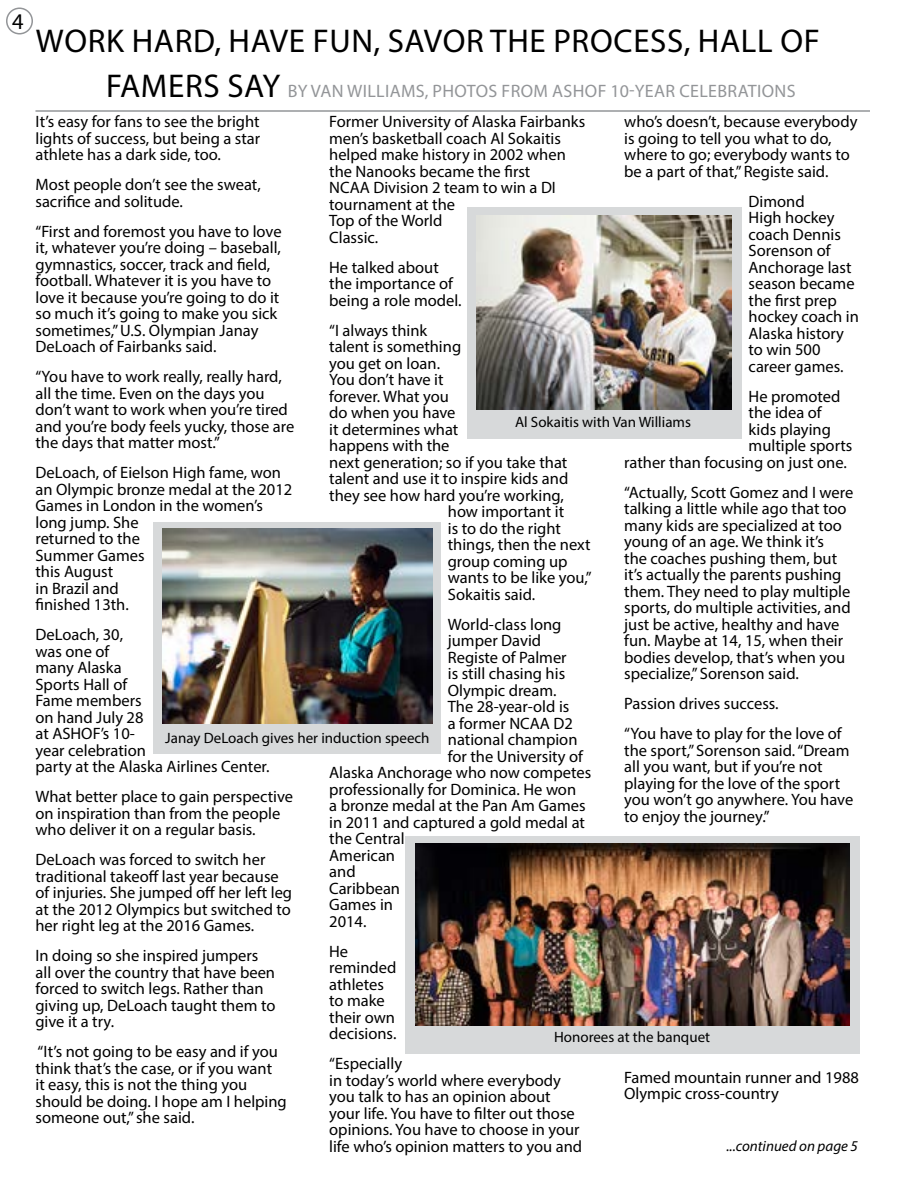
<style>
.page{position:relative;width:918px;height:1188px;background:#fff}
.page>*{position:absolute;margin:0;border:0;box-sizing:border-box;transform-origin:0 0}
.t1{font:33px "Myriad Pro";color:#000}
.t2{font:22.5px "Myriad Pro";color:#000}
.t3{font:18px "Myriad Pro";letter-spacing:.02em;color:#939598}
.t4{font:16.5px/16.5px "Myriad Pro";color:#000}
.t5{font:15px "Myriad Pro";color:#000}
.t6{font:italic 15px "Myriad Pro";color:#000}
</style>
<div class="page">
<div style="left:6px;top:8px;width:27px;height:26px;border:2px solid #939598;border-radius:50%"></div>
<hr style="left:35px;top:110px;width:835px;height:2px;background:#939598">
<div style="left:154px;top:522px;width:287px;height:232px;background:#d7d9da"></div>
<img style="left:162px;top:529px;width:270px;height:195px">
<div style="left:467px;top:207px;width:275px;height:232px;background:#d7d9da"></div>
<img style="left:477px;top:215px;width:255px;height:195px">
<div style="left:405px;top:836px;width:455px;height:217px;background:#d7d9da"></div>
<img style="left:415px;top:843px;width:434px;height:182px">
<h2 class="t2" style="left:12px;top:7px;width:13px">4</h2>
<h1 class="t1" style="left:36px;top:20px;width:50px">Work</h1>
<h1 class="t1" style="left:132px;top:20px;width:21px">hard</h1>
<h1 class="t1" style="left:214px;top:20px;width:34px">, have</h1>
<h1 class="t1" style="left:313px;top:20px;width:20px">fun</h1>
<h1 class="t1" style="left:374px;top:20px;width:34px">, savor</h1>
<h1 class="t1" style="left:490px;top:20px;width:20px">the</h1>
<h1 class="t1" style="left:553px;top:20px;width:20px">process</h1>
<h1 class="t1" style="left:684px;top:20px;width:55px">, Hall</h1>
<h1 class="t1" style="left:780px;top:20px;width:20px">of</h1>
<h1 class="t1" style="left:106px;top:65px;width:35px">Famers</h1>
<h1 class="t1" style="left:227px;top:65px;width:19px">say</h1>
<p class="t3" style="left:288px;top:80px;width:35px">by van</p>
<p class="t3" style="left:347px;top:80px;width:11px">williams</p>
<p class="t3" style="left:425px;top:80px;width:20px">, photos</p>
<p class="t3" style="left:502px;top:80px;width:13px">from</p>
<p class="t3" style="left:552px;top:80px;width:104px">ASHOF 10-Year</p>
<p class="t3" style="left:679px;top:80px;width:22px">Celebrations</p>
<p class="t4" style="left:35px;top:113px;width:226px;text-align:justify">It’s easy for fans to see the bright lights of success, but being a star athlete has a dark side, too.</p>
<p class="t4" style="left:35px;top:176px;width:227px">Most people don’t see the sweat, sacrifice and solitude.</p>
<p class="t4" style="left:35px;top:223px;width:248px">“First and foremost you have to love it, whatever you’re doing – baseball, gymnastics, soccer, track and field, football. Whatever it is you have to love it because you’re going to do it so much it’s going to make you sick sometimes,” U.S. Olympian Janay DeLoach of Fairbanks said.</p>
<p class="t4" style="left:35px;top:368px;width:260px">“You have to work really, really hard, all the time. Even on the days you don’t want to work when you’re tired and you’re body feels yucky, those are the days that matter most.”</p>
<p class="t4" style="left:35px;top:464px;width:258px">DeLoach, of Eielson High fame, won an Olympic bronze medal at the 2012<br>Games in London in the women’s long jump. She<br>returned to the<br>Summer Games<br>this August<br>in Brazil and<br>finished 13th.</p>
<p class="t4" style="left:35px;top:626px;width:236px">DeLoach, 30,<br>was one of<br>many Alaska<br>Sports Hall of<br>Fame members<br>on hand July 28<br>at ASHOF’s 10-<br>year celebration<br>party at the Alaska Airlines Center.</p>
<p class="t4" style="left:35px;top:788px;width:259px">What better place to gain perspective on inspiration than from the people who deliver it on a regular basis.</p>
<p class="t4" style="left:35px;top:851px;width:258px">DeLoach was forced to switch her traditional takeoff last year because of injuries. She jumped off her left leg at the 2012 Olympics but switched to her right leg at the 2016 Games.</p>
<p class="t4" style="left:35px;top:947px;width:241px">In doing so she inspired jumpers all over the country that have been forced to switch legs. Rather than giving up, DeLoach taught them to give it a try.</p>
<p class="t4" style="left:35px;top:1043px;width:253px">“It’s not going to be easy and if you think that’s the case, or if you want<br>it easy, this is not the thing you should be doing. I hope am I helping someone out,” she said.</p>
<p class="t4" style="left:329px;top:113px;width:257px">Former University of Alaska Fairbanks men’s basketball coach Al Sokaitis helped make history in 2002 when the Nanooks became the first<br>NCAA Division 2 team to win a DI tournament at the<br>Top of the World<br>Classic.</p>
<p class="t4" style="left:329px;top:259px;width:134px">He talked about the importance of being a role model.</p>
<p class="t4" style="left:329px;top:322px;width:100px">“I always think</p>
<p class="t4" style="left:329px;top:338px;width:133px">talent is something</p>
<p class="t4" style="left:329px;top:355px;width:112px">you get on loan.</p>
<p class="t4" style="left:329px;top:371px;width:116px">You don’t have it</p>
<p class="t4" style="left:329px;top:388px;width:121px">forever. What you</p>
<p class="t4" style="left:329px;top:404px;width:128px">do when you have</p>
<p class="t4" style="left:329px;top:421px;width:131px">it determines what</p>
<p class="t4" style="left:329px;top:437px;width:122px">happens with the</p>
<p class="t4" style="left:329px;top:454px;width:240px">next generation; so if you take that</p>
<p class="t4" style="left:329px;top:470px;width:241px">talent and use it to inspire kids and</p>
<p class="t4" style="left:329px;top:487px;width:236px">they see how hard you’re working,</p>
<p class="t4" style="left:448px;top:503px;width:118px">how important it</p>
<p class="t4" style="left:448px;top:520px;width:115px">is to do the right</p>
<p class="t4" style="left:448px;top:536px;width:144px">things, then the next</p>
<p class="t4" style="left:448px;top:553px;width:121px">group coming up</p>
<p class="t4" style="left:448px;top:569px;width:145px">wants to be like you,”</p>
<p class="t4" style="left:448px;top:586px;width:89px">Sokaitis said.</p>
<p class="t4" style="left:448px;top:616px;width:115px">World-class long</p>
<p class="t4" style="left:448px;top:632px;width:95px">jumper David</p>
<p class="t4" style="left:448px;top:649px;width:120px">Registe of Palmer</p>
<p class="t4" style="left:448px;top:665px;width:119px">is still chasing his</p>
<p class="t4" style="left:448px;top:682px;width:110px">Olympic dream.</p>
<p class="t4" style="left:448px;top:698px;width:123px">The 28-year-old is</p>
<p class="t4" style="left:448px;top:715px;width:127px">a former NCAA D2</p>
<p class="t4" style="left:448px;top:731px;width:131px">national champion</p>
<p class="t4" style="left:448px;top:748px;width:137px">for the University of</p>
<p class="t4" style="left:329px;top:764px;width:263px">Alaska Anchorage who now competes</p>
<p class="t4" style="left:329px;top:781px;width:248px">professionally for Dominica. He won</p>
<p class="t4" style="left:329px;top:797px;width:258px">a bronze medal at the Pan Am Games</p>
<p class="t4" style="left:329px;top:814px;width:257px">in 2011 and captured a gold medal at</p>
<p class="t4" style="left:329px;top:830px;width:77px">the Central</p>
<p class="t4" style="left:329px;top:847px;width:67px">American</p>
<p class="t4" style="left:329px;top:863px;width:28px">and</p>
<p class="t4" style="left:329px;top:880px;width:72px">Caribbean</p>
<p class="t4" style="left:329px;top:896px;width:65px">Games in</p>
<p class="t4" style="left:329px;top:913px;width:39px">2014.</p>
<p class="t4" style="left:329px;top:943px;width:69px">He reminded athletes to make their own decisions.</p>
<p class="t4" style="left:329px;top:1055px;width:254px">“Especially<br>in today’s world where everybody you talk to has an opinion about your life. You have to filter out those opinions. You have to choose in your life who’s opinion matters to you and</p>
<p class="t4" style="left:624px;top:113px;width:235px">who’s doesn’t, because everybody is going to tell you what to do, where to go; everybody wants to be a part of that,” Registe said.</p>
<p class="t4" style="left:749px;top:193px;width:112px">Dimond<br>High hockey coach Dennis<br>Sorenson of<br>Anchorage last season became the first prep hockey coach in<br>Alaska history to win 500 career games.</p>
<p class="t4" style="left:749px;top:388px;width:93px">He promoted</p>
<p class="t4" style="left:749px;top:404px;width:75px">the idea of</p>
<p class="t4" style="left:749px;top:421px;width:84px">kids playing</p>
<p class="t4" style="left:749px;top:437px;width:105px">multiple sports</p>
<p class="t4" style="left:624px;top:454px;width:224px">rather than focusing on just one.</p>
<p class="t4" style="left:624px;top:484px;width:231px">“Actually, Scott Gomez and I were talking a little while ago that too many kids are specialized at too young of an age. We think it’s<br>the coaches pushing them, but it’s actually the parents pushing them. They need to play multiple sports, do multiple activities, and just be active, healthy and have fun. Maybe at 14, 15, when their bodies develop, that’s when you specialize,” Sorenson said.</p>
<p class="t4" style="left:624px;top:689px;width:219px;line-height:30px">Passion drives success.<br>“You have to play for the love of</p>
<p class="t4" style="left:624px;top:742px;width:231px">the sport,” Sorenson said. “Dream all you want, but if you’re not playing for the love of the sport you won’t go anywhere. You have to enjoy the journey.”</p>
<p class="t5" style="left:515px;top:413px;width:177px">Al Sokaitis with Van Williams</p>
<p class="t5" style="left:165px;top:729px;width:266px">Janay DeLoach gives her induction speech</p>
<p class="t5" style="left:554px;top:1028px;width:158px">Honorees at the banquet</p>
<p class="t4" style="left:624px;top:1069px;width:236px">Famed mountain runner and 1988<br>Olympic cross-country</p>
<p class="t6" style="left:726px;top:1137px;width:133px">...continued on page 5</p>
</div>
